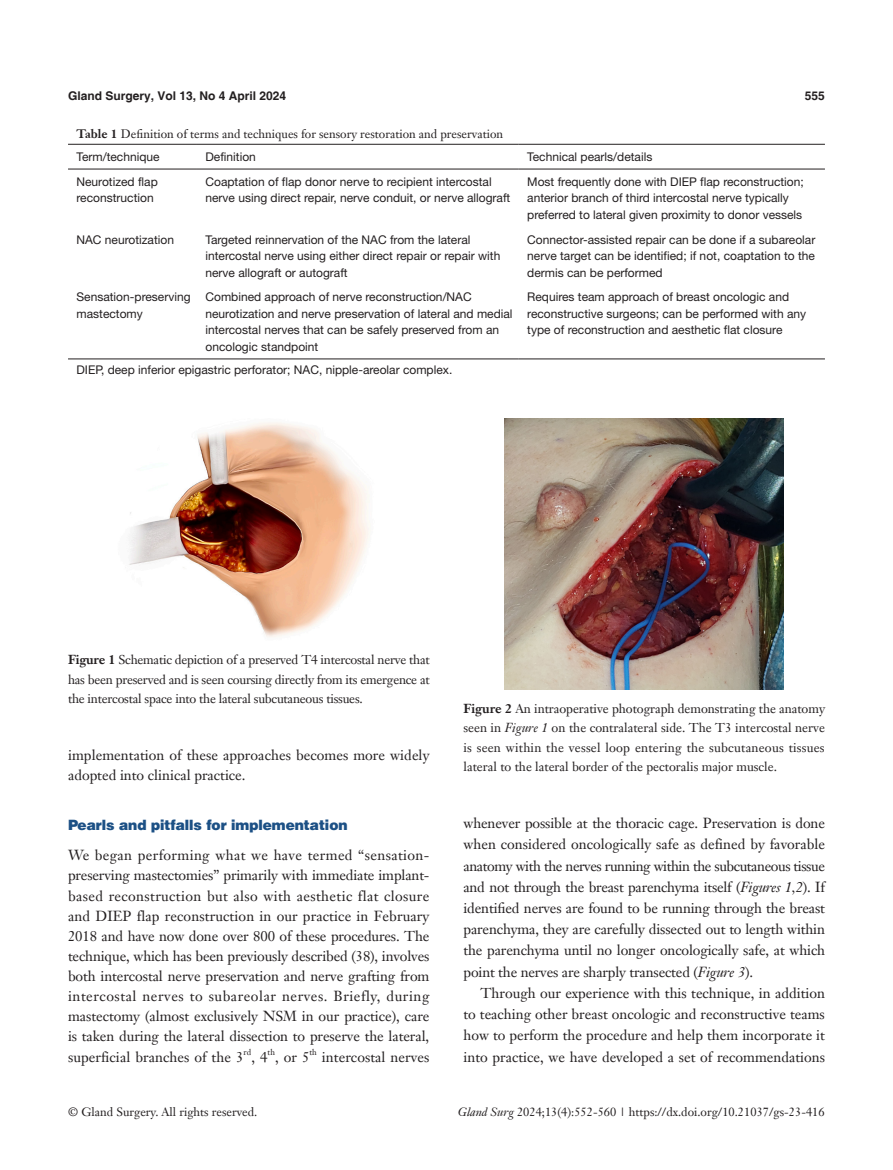
<style>
.page{position:relative;width:893px;height:1170px;background:#fff}
.page>*{position:absolute;margin:0;border:0;box-sizing:border-box;transform-origin:0 0}
.t1{font:14.25px/20.1px "Janson Text LT";color:#231f20;text-align:justify}
._1ji-6_5{font:900 14.25px "Helvetica";color:#1c5085}
.二级标题下沉{font:12.75px/19.5px "Janson Text LT";letter-spacing:-.01em;color:#231f20;text-align:justify}
.t2{font:12px/16.5px "Helvetica Neue LT Pro";color:#231f20}
.t3{font:12px "Janson Text LT";color:#231f20}
.t4{font:700 12px "Helvetica";color:#231f20}
.t5{font:8.25px "Janson Text LT";color:#231f20}
.s1{font-weight:700}
.s2{font-style:italic}
</style>
<div class="page">
<hr style="left:68px;top:144px;width:129px;height:1px;background:#231f20">
<hr style="left:197px;top:144px;width:322px;height:1px;background:#231f20">
<hr style="left:519px;top:144px;width:306px;height:1px;background:#231f20">
<hr style="left:68px;top:169px;width:129px;height:1px;background:#231f20">
<hr style="left:197px;top:169px;width:322px;height:1px;background:#231f20">
<hr style="left:519px;top:169px;width:306px;height:1px;background:#231f20">
<hr style="left:68px;top:358px;width:129px;height:1px;background:#231f20">
<hr style="left:197px;top:358px;width:322px;height:1px;background:#231f20">
<hr style="left:519px;top:358px;width:306px;height:1px;background:#231f20">
<img style="left:129px;top:422px;width:241px;height:215px">
<img style="left:505px;top:418px;width:279px;height:271px">
<p class="t4" style="left:68px;top:88px;width:220px">Gland Surgery, Vol 13, No 4 April 2024</p>
<p class="t4" style="left:805px;top:88px;width:22px">555</p>
<p class="t3" style="left:77px;top:126px;width:428px"><span class="s1">Table 1</span> Definition of terms and techniques for sensory restoration and preservation</p>
<p class="t2" style="left:77px;top:148px;width:85px">Term/technique</p>
<p class="t2" style="left:205px;top:148px;width:52px">Definition</p>
<p class="t2" style="left:527px;top:148px;width:127px">Technical pearls/details</p>
<p class="t2" style="left:77px;top:173px;width:83px">Neurotized flap reconstruction</p>
<p class="t2" style="left:205px;top:173px;width:306px">Coaptation of flap donor nerve to recipient intercostal nerve using direct repair, nerve conduit, or nerve allograft</p>
<p class="t2" style="left:527px;top:173px;width:278px">Most frequently done with DIEP flap reconstruction; anterior branch of third intercostal nerve typically preferred to lateral given proximity to donor vessels</p>
<p class="t2" style="left:77px;top:231px;width:99px">NAC neurotization</p>
<p class="t2" style="left:205px;top:231px;width:296px">Targeted reinnervation of the NAC from the lateral intercostal nerve using either direct repair or repair with nerve allograft or autograft</p>
<p class="t2" style="left:527px;top:231px;width:290px;text-align:justify">Connector-assisted repair can be done if a subareolar nerve target can be identified; if not, coaptation to the dermis can be performed</p>
<p class="t2" style="left:77px;top:288px;width:116px">Sensation-preserving mastectomy</p>
<p class="t2" style="left:205px;top:288px;width:309px">Combined approach of nerve reconstruction/NAC neurotization and nerve preservation of lateral and medial intercostal nerves that can be safely preserved from an oncologic standpoint</p>
<p class="t2" style="left:527px;top:288px;width:280px">Requires team approach of breast oncologic and reconstructive surgeons; can be performed with any type of reconstruction and aesthetic flat closure</p>
<p class="t2" style="left:77px;top:361px;width:377px">DIEP, deep inferior epigastric perforator; NAC, nipple-areolar complex.</p>
<p class="二级标题下沉" style="left:68px;top:649px;width:363px"><span class="s1">Figure 1</span> Schematic depiction of a preserved T4 intercostal nerve that has been preserved and is seen coursing directly from its emergence at the intercostal space into the lateral subcutaneous tissues.</p>
<p class="t1" style="left:68px;top:744px;width:363px">implementation of these approaches becomes more widely adopted into clinical practice.</p>
<p class="_1ji-6_5" style="left:68px;top:815px;width:281px">Pearls and pitfalls for implementation</p>
<p class="t1" style="left:68px;top:845px;width:363px">We began performing what we have termed “sensation&shy;preserving mastectomies” primarily with immediate implant&shy;based reconstruction but also with aesthetic flat closure and DIEP flap reconstruction in our practice in February 2018 and have now done over 800 of these procedures. The technique, which has been previously described (38), involves both intercostal nerve preservation and nerve grafting from intercostal nerves to subareolar nerves. Briefly, during mastectomy (almost exclusively NSM in our practice), care is taken during the lateral dissection to preserve the lateral, superficial branches of the 3</p>
<p class="t5" style="left:244px;top:1046px;width:9px">rd</p>
<p class="t1" style="left:251px;top:1046px;width:18px">, 4</p>
<p class="t5" style="left:268px;top:1046px;width:9px">th</p>
<p class="t1" style="left:275px;top:1046px;width:36px">, or 5</p>
<p class="t5" style="left:309px;top:1046px;width:9px">th</p>
<p class="t1" style="left:322px;top:1046px;width:109px">intercostal nerves</p>
<p class="二级标题下沉" style="left:463px;top:698px;width:363px"><span class="s1">Figure 2</span> An intraoperative photograph demonstrating the anatomy seen in <span class="s2">Figure 1</span> on the contralateral side. The T3 intercostal nerve is seen within the vessel loop entering the subcutaneous tissues lateral to the lateral border of the pectoralis major muscle.</p>
<p class="t1" style="left:463px;top:812px;width:363px;line-height:21.1px">whenever possible at the thoracic cage. Preservation is done when considered oncologically safe as defined by favorable anatomy with the nerves running within the subcutaneous tissue and not through the breast parenchyma itself (<span class="s2">Figures 1,2</span>). If identified nerves are found to be running through the breast parenchyma, they are carefully dissected out to length within the parenchyma until no longer oncologically safe, at which point the nerves are sharply transected (<span class="s2">Figure 3</span>).</p>
<p class="t1" style="left:463px;top:982px;width:363px;line-height:21.1px;text-indent:17px">Through our experience with this technique, in addition to teaching other breast oncologic and reconstructive teams how to perform the procedure and help them incorporate it into practice, we have developed a set of recommendations</p>
<p class="t3" style="left:68px;top:1104px;width:191px">© Gland Surgery. All rights reserved.</p>
<p class="t3" style="left:458px;top:1104px;width:368px"><span class="s2">Gland Surg</span> 2024;13(4):552-560 | https://dx.doi.org/10.21037/gs-23-416</p>
</div>
